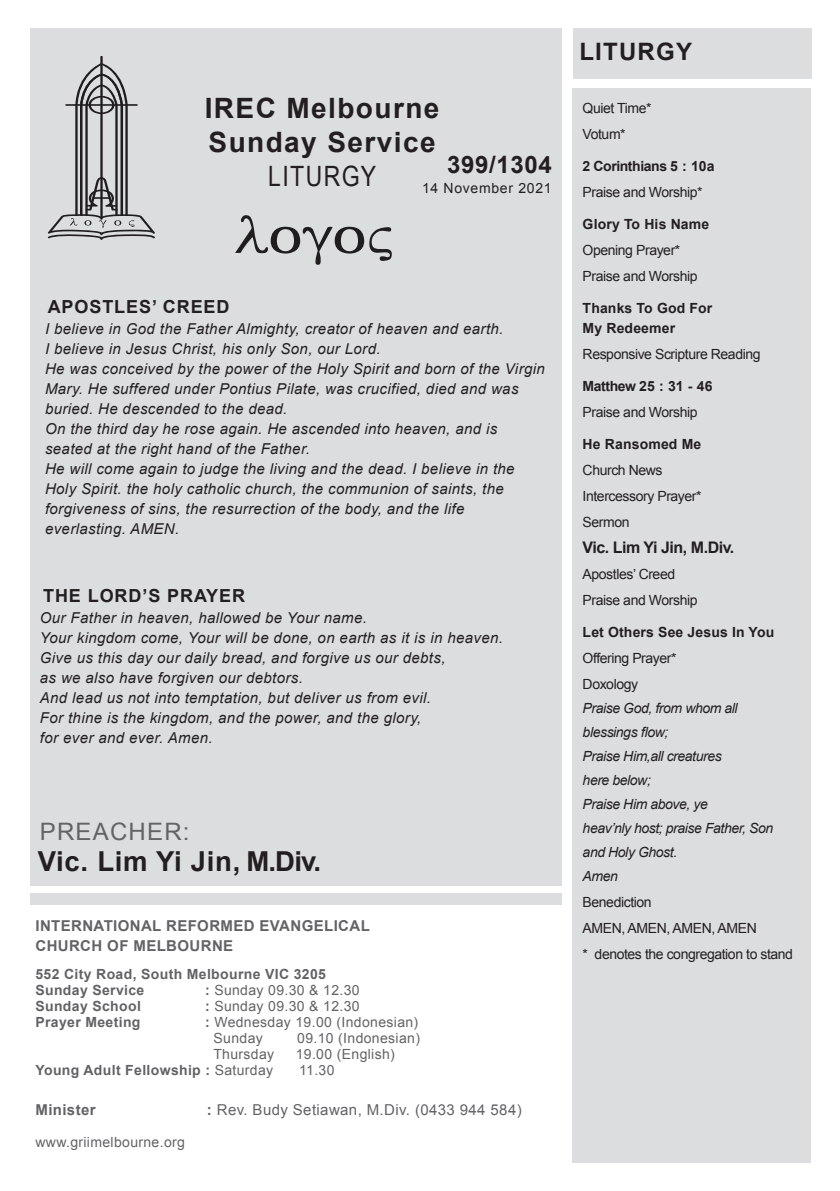
<style>
.page{position:relative;width:840px;height:1191px;background:#fff}
.page>*{position:absolute;margin:0;border:0;box-sizing:border-box;transform-origin:0 0}
.t1{font:700 28px/34px "Arial";letter-spacing:.05em;color:#231f20}
.t2{font:28px "Arial Narrow";letter-spacing:.05em;color:#231f20}
.t3{font:700 27.6px "Arial";letter-spacing:.025em;color:#231f20}
.t4{font:700 24px "Arial";letter-spacing:.05em;color:#231f20}
.t5{font:24px "Arial";letter-spacing:.05em;color:#636366}
.t6{font:700 18px "Arial";letter-spacing:.05em;color:#231f20}
.t7{font:700 16px "Arial";letter-spacing:-.03em;color:#231f20}
.t8{font:italic 15px/20px "Arial";letter-spacing:.025em;color:#231f20}
.t9{font:700 15px "Arial";letter-spacing:.025em;color:#636366}
.t10{font:15px "Arial";letter-spacing:.025em;color:#636366}
.t11{font:14px "Arial";letter-spacing:-.03em;color:#231f20}
.t12{font:14px "Arial";letter-spacing:.025em;color:#636366}
.t13{font:italic 14px "Arial";letter-spacing:-.03em;color:#231f20}
.t14{font:700 14px "Arial";letter-spacing:.025em;color:#636366}
.t15{font:700 14px "Arial";letter-spacing:.01em;color:#231f20}
.t16{font:700 14px "Arial";letter-spacing:-.03em;color:#231f20}
.t17{font:14px "Arial";letter-spacing:.05em;color:#231f20}
.s1{font-weight:700}
.s2{font-weight:400}
</style>
<div class="page">
<div style="left:572px;top:28px;width:239px;height:50px;background:#dcdddf"></div>
<div style="left:30px;top:29px;width:531px;height:857px;background:#dcdddf"></div>
<div style="left:31px;top:893px;width:530px;height:11px;background:#dcdddf"></div>
<svg style="left:235px;top:215px;width:157px;height:50px"></svg>
<hr style="left:100px;top:56px;width:3px;height:162px;background:#201d1e">
<svg style="left:48px;top:63px;width:107px;height:177px"></svg>
<div style="left:572px;top:88px;width:238px;height:1074px;background:#dcdddf"></div>
<p class="t1" style="left:205px;top:92px;width:236px">IREC Melbourne<br>Sunday Service</p>
<p class="t2" style="left:268px;top:155px;width:109px">LITURGY</p>
<p class="t4" style="left:447px;top:149px;width:106px">399/1304</p>
<p class="t17" style="left:422px;top:179px;width:131px">14 November 2021</p>
<p class="t6" style="left:48px;top:295px;width:183px">APOSTLES’ CREED</p>
<p class="t8" style="left:45px;top:318px;width:459px">I believe in God the Father Almighty, creator of heaven and earth.</p>
<p class="t8" style="left:45px;top:338px;width:337px">I believe in Jesus Christ, his only Son, our Lord.</p>
<p class="t8" style="left:45px;top:358px;width:501px">He was conceived by the power of the Holy Spirit and born of the Virgin<br>Mary. He suffered under Pontius Pilate, was crucified, died and was buried. He descended to the dead.</p>
<p class="t8" style="left:45px;top:418px;width:453px">On the third day he rose again. He ascended into heaven, and is seated at the right hand of the Father.</p>
<p class="t8" style="left:45px;top:458px;width:471px">He will come again to judge the living and the dead. I believe in the<br>Holy Spirit. the holy catholic church, the communion of saints, the forgiveness of sins, the resurrection of the body, and the life</p>
<p class="t8" style="left:45px;top:518px;width:136px">everlasting. AMEN.</p>
<p class="t6" style="left:43px;top:583px;width:203px">THE LORD’S PRAYER</p>
<p class="t8" style="left:40px;top:608px;width:328px">Our Father in heaven, hallowed be Your name.</p>
<p class="t8" style="left:40px;top:628px;width:464px">Your kingdom come, Your will be done, on earth as it is in heaven.</p>
<p class="t8" style="left:40px;top:648px;width:407px">Give us this day our daily bread, and forgive us our debts,</p>
<p class="t8" style="left:40px;top:668px;width:264px">as we also have forgiven our debtors.</p>
<p class="t8" style="left:40px;top:688px;width:392px">And lead us not into temptation, but deliver us from evil.</p>
<p class="t8" style="left:40px;top:708px;width:382px">For thine is the kingdom, and the power, and the glory,</p>
<p class="t8" style="left:40px;top:728px;width:174px">for ever and ever. Amen.</p>
<p class="t5" style="left:40px;top:815px;width:151px">PREACHER:</p>
<p class="t3" style="left:38px;top:843px;width:285px">Vic. Lim Yi Jin, M.Div.</p>
<p class="t9" style="left:35px;top:916px;width:336px">INTERNATIONAL REFORMED EVANGELICAL</p>
<p class="t9" style="left:35px;top:936px;width:199px">CHURCH OF MELBOURNE</p>
<p class="t14" style="left:35px;top:965px;width:292px">552 City Road, South Melbourne VIC 3205</p>
<p class="t14" style="left:35px;top:981px;width:110px">Sunday Service</p>
<p class="t12" style="left:205px;top:981px;width:156px"><span class="s1">:</span> Sunday 09.30 &amp; 12.30</p>
<p class="t14" style="left:35px;top:997px;width:107px">Sunday School</p>
<p class="t12" style="left:205px;top:997px;width:156px"><span class="s1">:</span> Sunday 09.30 &amp; 12.30</p>
<p class="t14" style="left:35px;top:1013px;width:106px">Prayer Meeting</p>
<p class="t12" style="left:205px;top:1013px;width:214px"><span class="s1">:</span> Wednesday 19.00 (Indonesian)</p>
<p class="t12" style="left:213px;top:1029px;width:51px">Sunday</p>
<p class="t12" style="left:297px;top:1029px;width:124px">09.10 (Indonesian)</p>
<p class="t12" style="left:213px;top:1045px;width:62px">Thursday</p>
<p class="t12" style="left:295px;top:1045px;width:101px">19.00 (English)</p>
<p class="t14" style="left:35px;top:1061px;width:239px">Young Adult Fellowship : <span class="s2">Saturday</span></p>
<p class="t12" style="left:299px;top:1061px;width:37px">11.30</p>
<p class="t9" style="left:35px;top:1100px;width:62px">Minister</p>
<p class="t10" style="left:207px;top:1100px;width:316px"><span class="s1">:</span> Rev. Budy Setiawan, M.Div. (0433 944 584)</p>
<p class="t12" style="left:35px;top:1133px;width:151px">www.griimelbourne.org</p>
<p class="t4" style="left:579px;top:35px;width:114px">LITURGY</p>
<p class="t11" style="left:582px;top:99px;width:70px">Quiet Time*</p>
<p class="t11" style="left:582px;top:125px;width:45px">Votum*</p>
<p class="t16" style="left:582px;top:156px;width:133px">2 Corinthians 5 : 10a</p>
<p class="t11" style="left:582px;top:183px;width:121px">Praise and Worship*</p>
<p class="t15" style="left:582px;top:214px;width:128px">Glory To His Name</p>
<p class="t11" style="left:582px;top:241px;width:99px">Opening Prayer*</p>
<p class="t11" style="left:582px;top:267px;width:116px">Praise and Worship</p>
<p class="t15" style="left:582px;top:298px;width:131px">Thanks To God For</p>
<p class="t15" style="left:582px;top:318px;width:94px">My Redeemer</p>
<p class="t11" style="left:582px;top:345px;width:179px">Responsive Scripture Reading</p>
<p class="t16" style="left:582px;top:376px;width:131px">Matthew 25 : 31 - 46</p>
<p class="t11" style="left:582px;top:403px;width:116px">Praise and Worship</p>
<p class="t15" style="left:582px;top:434px;width:120px">He Ransomed Me</p>
<p class="t11" style="left:582px;top:461px;width:81px">Church News</p>
<p class="t11" style="left:582px;top:487px;width:120px">Intercessory Prayer*</p>
<p class="t11" style="left:582px;top:513px;width:48px">Sermon</p>
<p class="t7" style="left:582px;top:536px;width:153px">Vic. Lim Yi Jin, M.Div.</p>
<p class="t11" style="left:582px;top:565px;width:94px">Apostles’ Creed</p>
<p class="t11" style="left:582px;top:591px;width:116px">Praise and Worship</p>
<p class="t15" style="left:582px;top:622px;width:193px">Let Others See Jesus In You</p>
<p class="t11" style="left:582px;top:649px;width:95px">Offering Prayer*</p>
<p class="t11" style="left:582px;top:675px;width:57px">Doxology</p>
<p class="t13" style="left:582px;top:699px;width:156px">Praise God, from whom all</p>
<p class="t13" style="left:582px;top:723px;width:87px">blessings flow;</p>
<p class="t13" style="left:582px;top:747px;width:140px">Praise Him,all creatures</p>
<p class="t13" style="left:582px;top:771px;width:70px">here below;</p>
<p class="t13" style="left:582px;top:795px;width:127px">Praise Him above, ye</p>
<p class="t13" style="left:582px;top:819px;width:192px">heav’nly host; praise Father, Son</p>
<p class="t13" style="left:582px;top:843px;width:96px">and Holy Ghost.</p>
<p class="t13" style="left:582px;top:867px;width:37px">Amen</p>
<p class="t11" style="left:582px;top:893px;width:70px">Benediction</p>
<p class="t11" style="left:582px;top:919px;width:176px">AMEN, AMEN, AMEN, AMEN</p>
<p class="t11" style="left:582px;top:945px;width:212px">* denotes the congregation to stand</p>
</div>
